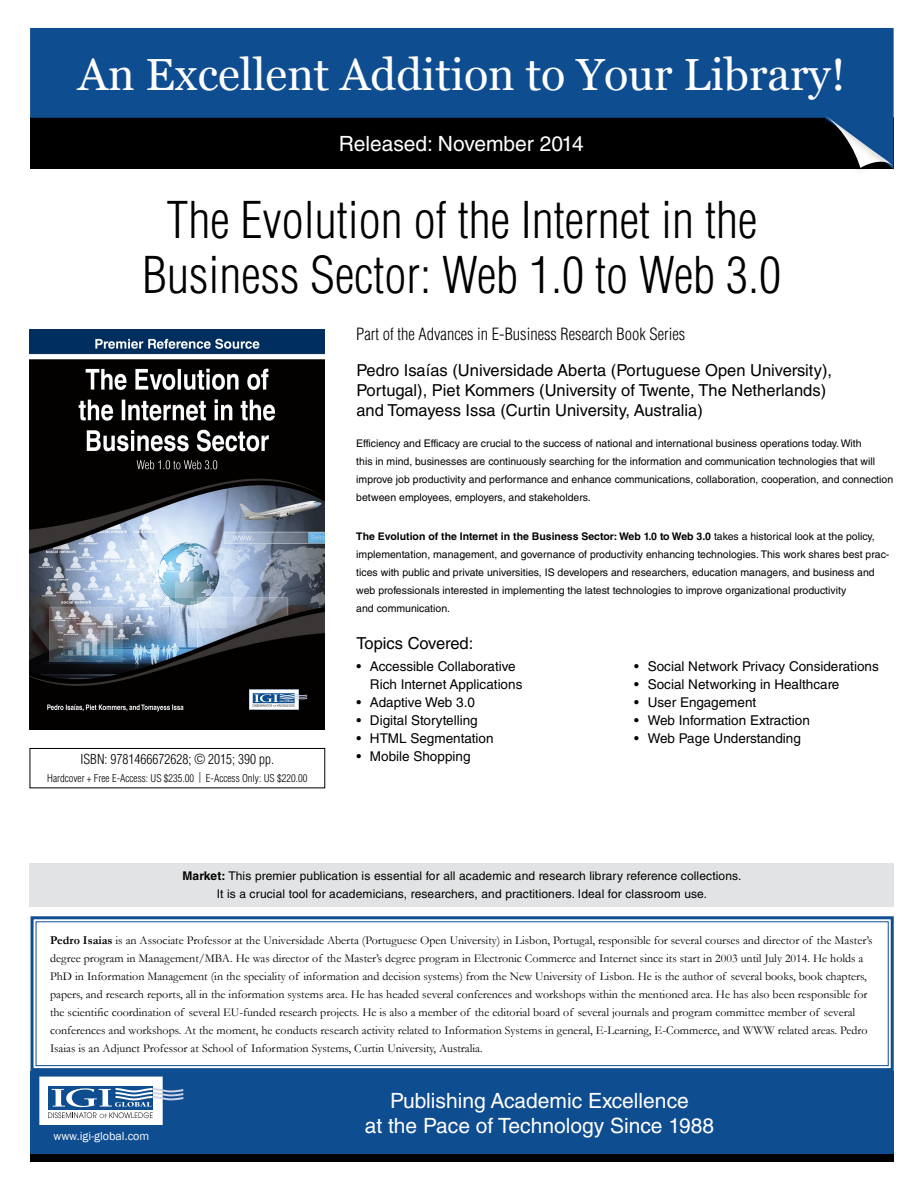
<style>
.page{position:relative;width:918px;height:1188px;background:#fff}
.page>*{position:absolute;margin:0;border:0;box-sizing:border-box;transform-origin:0 0}
.t1{font:300 condensed 49.5px/55.5px "Helvetica LT Std";color:#000;text-align:center}
.t2{font:45px "Vani";color:#fff}
.t3{font:21px/25.2px "Helvetica LT Std";color:#fff;text-align:center}
.t4{font:16.5px/19.8px "Helvetica LT Std";color:#000}
.t5{font:300 condensed 16.5px "Helvetica LT Std";color:#000}
.t6{font:13.5px/18px "Helvetica LT Std";color:#000}
.t7{font:300 condensed 13.5px "Helvetica LT Std";color:#000}
.t8{font:12px/18px "Garamond";color:#000}
.t9{font:12px/18px "Helvetica LT Std";letter-spacing:.01em;color:#000;text-align:center}
.t10{font:12px "Franklin Gothic";color:#fff}
.t11{font:10.5px/18px "Helvetica LT Std";color:#000}
.t12{font:300 condensed 10.5px "Helvetica LT Std";color:#000}
.s1{font-weight:700}
</style>
<div class="page">
<svg style="left:30px;top:916px;width:864px;height:155px"></svg>
<div style="left:36px;top:921px;width:853px;height:145px;border:1px solid #0f4d91"></div>
<svg style="left:30px;top:28px;width:864px;height:141px;background:#09325f"></svg>
<div style="left:816px;top:111px;width:78px;height:63px;background:#000;opacity:.2"></div>
<svg style="left:824px;top:115px;width:69px;height:53px;background:#2f4d6d"></svg>
<div style="left:30px;top:748px;width:295px;height:40px;border:1px solid #000"></div>
<div style="left:30px;top:1071px;width:864px;height:83px;background:#0f4d91"></div>
<svg style="left:39px;top:1076px;width:144px;height:49px"></svg>
<div style="left:30px;top:1154px;width:864px;height:8px;background:#000"></div>
<img style="left:29px;top:330px;width:296px;height:399px">
<div style="left:29px;top:863px;width:865px;height:44px;background:#e2e3e4"></div>
<h2 class="t2" style="left:78px;top:48px;width:769px">An Excellent Addition to Your Library!</h2>
<h3 class="t3" style="left:339px;top:131px;width:247px">Released: November 2014</h3>
<h1 class="t1" style="left:143px;top:192px;width:640px">The Evolution of the Internet in the<br>Business Sector: Web 1.0 to Web 3.0</h1>
<h3 class="t5" style="left:356px;top:324px;width:330px">Part of the Advances in E-Business Research Book Series</h3>
<h3 class="t4" style="left:356px;top:360px;width:477px">Pedro Isaías (Universidade Aberta (Portuguese Open University),<br>Portugal), Piet Kommers (University of Twente, The Netherlands) and Tomayess Issa (Curtin University, Australia)</h3>
<p class="t11" style="left:356px;top:435px;width:538px">Efficiency and Efficacy are crucial to the success of national and international business operations today. With<br>this in mind, businesses are continuously searching for the information and communication technologies that will improve job productivity and performance and enhance communications, collaboration, cooperation, and connection between employees, employers, and stakeholders.</p>
<p class="t11" style="left:356px;top:528px;width:535px"><span class="s1">The Evolution of the Internet in the Business Sector: Web 1.0 to Web 3.0</span> takes a historical look at the policy, implementation, management, and governance of productivity enhancing technologies. This work shares best prac&shy;tices with public and private universities, IS developers and researchers, education managers, and business and web professionals interested in implementing the latest technologies to improve organizational productivity<br>and communication.</p>
<p class="t7" style="left:81px;top:751px;width:195px">ISBN: 9781466672628; © 2015; 390 pp.</p>
<p class="t12" style="left:47px;top:772px;width:262px">Hardcover + Free E-Access: US $235.00 | E-Access Only: US $220.00</p>
<h3 class="t4" style="left:356px;top:633px;width:118px">Topics Covered:</h3>
<p class="t6" style="left:370px;top:657px;width:154px;text-indent:-14px">• Accessible Collaborative<br>Rich Internet Applications</p>
<p class="t6" style="left:356px;top:693px;width:120px">• Adaptive Web 3.0</p>
<p class="t6" style="left:356px;top:711px;width:123px">• Digital Storytelling</p>
<p class="t6" style="left:356px;top:729px;width:139px">• HTML Segmentation</p>
<p class="t6" style="left:356px;top:747px;width:116px">• Mobile Shopping</p>
<p class="t6" style="left:634px;top:657px;width:246px">• Social Network Privacy Considerations</p>
<p class="t6" style="left:634px;top:675px;width:207px">• Social Networking in Healthcare</p>
<p class="t6" style="left:634px;top:693px;width:124px">• User Engagement</p>
<p class="t6" style="left:634px;top:711px;width:177px">• Web Information Extraction</p>
<p class="t6" style="left:634px;top:729px;width:168px">• Web Page Understanding</p>
<p class="t9" style="left:182px;top:867px;width:560px"><span class="s1">Market:</span> This premier publication is essential for all academic and research library reference collections.<br>It is a crucial tool for academicians, researchers, and practitioners. Ideal for classroom use.</p>
<p class="t8" style="left:50px;top:931px;width:824px"><span class="s1">Pedro Isaias</span> is an Associate Professor at the Universidade Aberta (Portuguese Open University) in Lisbon, Portugal, responsible for several courses and director of the Master’s degree program in Management/MBA. He was director of the Master’s degree program in Electronic Commerce and Internet since its start in 2003 until July 2014. He holds a PhD in Information Management (in the speciality of information and decision systems) from the New University of Lisbon. He is the author of several books, book chapters, papers, and research reports, all in the information systems area. He has headed several conferences and workshops within the mentioned area. He has also been responsible for the scientific coordination of several EU-funded research projects. He is also a member of the editorial board of several journals and program committee member of several conferences and workshops. At the moment, he conducts research activity related to Information Systems in general, E-Learning, E-Commerce, and WWW related areas. Pedro Isaias is an Adjunct Professor at School of Information Systems, Curtin University, Australia.</p>
<p class="t10" style="left:53px;top:1128px;width:97px">www.igi-global.com</p>
<h3 class="t3" style="left:365px;top:1088px;width:351px">Publishing Academic Excellence<br>at the Pace of Technology Since 1988</h3>
</div>
